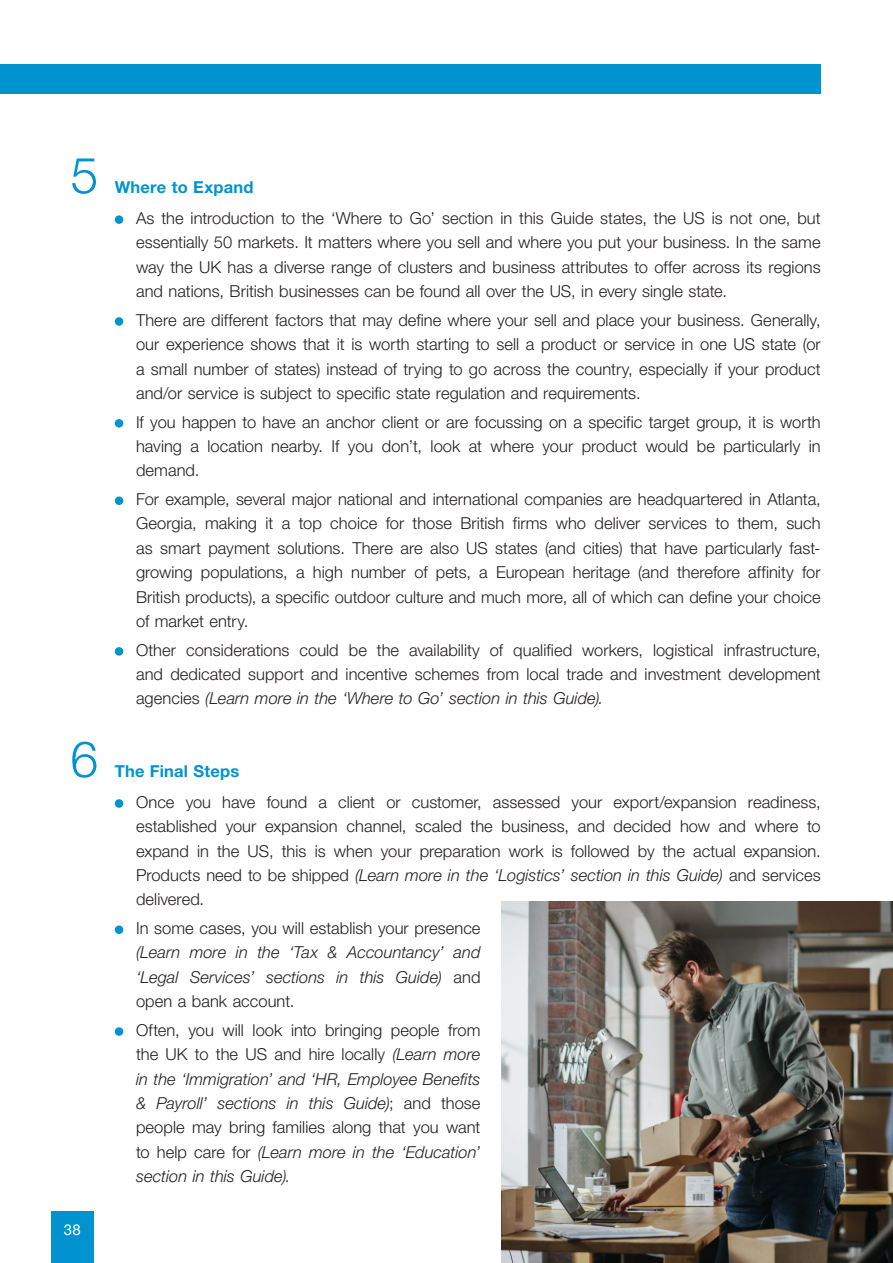
<style>
.page{position:relative;width:893px;height:1263px;background:#fff}
.page>*{position:absolute;margin:0;border:0;box-sizing:border-box;transform-origin:0 0}
.List_Paragraph{font:300 50.1px "Helvetica Neue 45";color:#0093d0}
.List_Paragraph-2{font:300 16.5px/24.5px "Helvetica Neue 45";color:#231f20;text-align:justify}
.List_Paragraph-3{font:italic 300 16.5px/24.5px "Helvetica Neue 46";color:#231f20;text-align:justify}
.List_Paragraph-4{font:700 16.5px "Helvetica Neue 75";letter-spacing:.01em;color:#0093d0}
.t1{font:15px "Helvetica Neue 55";color:#fff}
.s1{font-family:"Helvetica Neue 46";font-style:italic}
.s2{font-family:"Helvetica Neue 45";font-style:normal}
</style>
<div class="page">
<div style="left:115px;top:215px;width:8px;height:9px;background:#0093d0;border-radius:50%"></div>
<div style="left:115px;top:317px;width:8px;height:9px;background:#0093d0;border-radius:50%"></div>
<div style="left:115px;top:419px;width:8px;height:9px;background:#0093d0;border-radius:50%"></div>
<div style="left:115px;top:496px;width:8px;height:9px;background:#0093d0;border-radius:50%"></div>
<div style="left:115px;top:647px;width:8px;height:9px;background:#0093d0;border-radius:50%"></div>
<div style="left:115px;top:799px;width:8px;height:9px;background:#0093d0;border-radius:50%"></div>
<div style="left:115px;top:925px;width:8px;height:9px;background:#0093d0;border-radius:50%"></div>
<div style="left:115px;top:1027px;width:8px;height:9px;background:#0093d0;border-radius:50%"></div>
<div style="left:0;top:64px;width:821px;height:30px;background:#0093d0"></div>
<div style="left:51px;top:1212px;width:43px;height:51px;background:#0093d0"></div>
<img style="left:502px;top:901px;width:391px;height:362px">
<p class="List_Paragraph" style="left:70px;top:145px;width:29px">5</p>
<p class="List_Paragraph" style="left:70px;top:728px;width:29px">6</p>
<p class="t1" style="left:64px;top:1221px;width:18px">38</p>
<p class="List_Paragraph-4" style="left:115px;top:177px;width:140px">Where to Expand</p>
<p class="List_Paragraph-2" style="left:136px;top:205px;width:686px">As the introduction to the ‘Where to Go’ section in this Guide states, the US is not one, but essentially 50 markets. It matters where you sell and where you put your business. In the same way the UK has a diverse range of clusters and business attributes to offer across its regions and nations, British businesses can be found all over the US, in every single state.</p>
<p class="List_Paragraph-2" style="left:136px;top:307px;width:686px">There are different factors that may define where your sell and place your business. Generally, our experience shows that it is worth starting to sell a product or service in one US state (or a small number of states) instead of trying to go across the country, especially if your product and/or service is subject to specific state regulation and requirements.</p>
<p class="List_Paragraph-2" style="left:136px;top:409px;width:686px">If you happen to have an anchor client or are focussing on a specific target group, it is worth having a location nearby. If you don’t, look at where your product would be particularly in demand.</p>
<p class="List_Paragraph-2" style="left:136px;top:486px;width:686px">For example, several major national and international companies are headquartered in Atlanta, Georgia, making it a top choice for those British firms who deliver services to them, such as smart payment solutions. There are also US states (and cities) that have particularly fast&shy;growing populations, a high number of pets, a European heritage (and therefore affinity for British products), a specific outdoor culture and much more, all of which can define your choice of market entry.</p>
<p class="List_Paragraph-2" style="left:136px;top:637px;width:686px">Other considerations could be the availability of qualified workers, logistical infrastructure, and dedicated support and incentive schemes from local trade and investment development agencies <span class="s1">(Learn more in the ‘Where to Go’ section in this Guide).</span></p>
<p class="List_Paragraph-4" style="left:115px;top:761px;width:126px">The Final Steps</p>
<p class="List_Paragraph-2" style="left:136px;top:789px;width:686px">Once you have found a client or customer, assessed your export/expansion readiness, established your expansion channel, scaled the business, and decided how and where to expand in the US, this is when your preparation work is followed by the actual expansion.<br>Products need to be shipped <span class="s1">(Learn more in the ‘Logistics’ section in this Guide)</span> and services delivered.</p>
<p class="List_Paragraph-3" style="left:136px;top:915px;width:346px"><span class="s2">In some cases, you will establish your presence </span>(Learn more in the ‘Tax &amp; Accountancy’ and ‘Legal Services’ sections in this Guide) <span class="s2">and open a bank account.</span></p>
<p class="List_Paragraph-3" style="left:136px;top:1017px;width:346px"><span class="s2">Often, you will look into bringing people from the UK to the US and hire locally</span> (Learn more in the ‘Immigration’ and ‘HR, Employee Benefits &amp; Payroll’ sections in this Guide)<span class="s2">; and those people may bring families along that you want to help care for</span> (Learn more in the ‘Education’ section in this Guide).</p>
</div>
